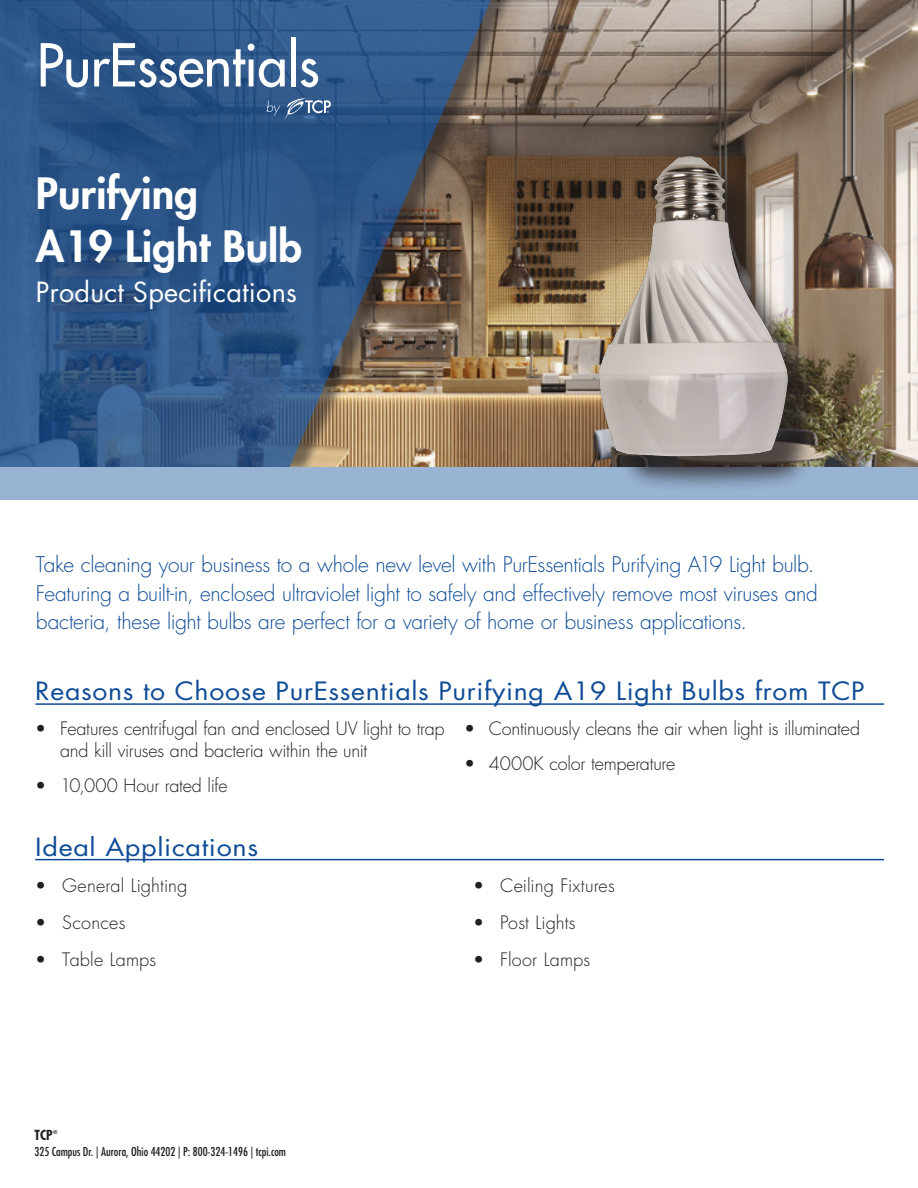
<style>
.page{position:relative;width:918px;height:1188px;background:#fff}
.page>*{position:absolute;margin:0;border:0;box-sizing:border-box;transform-origin:0 0}
.t1{font:500 57.45px "Futura Std";letter-spacing:-.01em;color:#fff;scale:.95 1}
.Product_Name{font:800 42px "Futura Std";color:#fff}
.Subhead{font:27px "Futura Std";letter-spacing:.01em;color:#fff}
.Category_Label{font:24.6px "Futura Std";letter-spacing:.025em;color:#0f4c96;scale:1.09 1}
.Category_Label-2{font:24.3px "Futura Std";letter-spacing:.025em;color:#0f4c96;scale:1.11 1}
.Intro_Blurb{font:300 21px/28.5px "Futura Std";letter-spacing:-.015em;color:#0f4c96}
.t2{font:300 18px/21.6px "Futura Std";letter-spacing:-.01em;color:#231f20}
.t3{font:300 18px "Futura Std";letter-spacing:.01em;color:#231f20}
.t4{font:300 18px "Futura Std";letter-spacing:.015em;color:#231f20}
.t5{font:700 condensed 13.5px "Futura Std";color:#231f20}
.t6{font:condensed 12px "Futura Std";color:#231f20}
.t7{font:700 condensed 5.25px "Futura Std";color:#231f20}
</style>
<div class="page">
<img style="left:519px;top:0;width:399px;height:467px">
<svg style="left:0;top:0;width:497px;height:467px;background:#3f5b7f"></svg>
<div style="left:0;top:467px;width:918px;height:33px;background:#99b3d3"></div>
<hr style="left:35px;top:703px;width:849px;height:2px;background:#0f4c96">
<hr style="left:35px;top:859px;width:849px;height:1px;background:#0f4c96">
<svg style="left:267px;top:98px;width:64px;height:22px"></svg>
<img style="left:483px;top:95px;width:432px;height:392px">
<p class="t1" style="left:37px;top:29px;width:299px">PurEssentials</p>
<p class="Product_Name" style="left:36px;top:167px;width:164px">Purifying</p>
<p class="Product_Name" style="left:36px;top:220px;width:267px">A19 Light Bulb</p>
<p class="Subhead" style="left:36px;top:275px;width:263px">Product Specifications</p>
<p class="Intro_Blurb" style="left:36px;top:551px;width:784px">Take cleaning your business to a whole new level with PurEssentials Purifying A19 Light bulb.<br>Featuring a built-in, enclosed ultraviolet light to safely and effectively remove most viruses and bacteria, these light bulbs are perfect for a variety of home or business applications.</p>
<p class="Category_Label" style="left:35px;top:675px;width:762px">Reasons to Choose PurEssentials Purifying A19 Light Bulbs from TCP</p>
<p class="t2" style="left:60px;top:718px;width:386px;text-indent:-25px">• Features centrifugal fan and enclosed UV light to trap and kill viruses and bacteria within the unit</p>
<p class="t2" style="left:35px;top:775px;width:194px">• 10,000 Hour rated life</p>
<p class="t2" style="left:464px;top:718px;width:397px">• Continuously cleans the air when light is illuminated</p>
<p class="t2" style="left:464px;top:753px;width:212px">• 4000K color temperature</p>
<p class="Category_Label-2" style="left:35px;top:831px;width:202px">Ideal Applications</p>
<p class="t3" style="left:35px;top:875px;width:154px">• General Lighting</p>
<p class="t4" style="left:35px;top:912px;width:92px">• Sconces</p>
<p class="t2" style="left:35px;top:949px;width:123px">• Table Lamps</p>
<p class="t5" style="left:34px;top:1126px;width:20px">TCP</p>
<p class="t7" style="left:53px;top:1128px;width:6px">®</p>
<p class="t6" style="left:34px;top:1145px;width:253px">325 Campus Dr. | Aurora, Ohio 44202 | P: 800-324-1496 | tcpi.com</p>
<p class="t2" style="left:473px;top:876px;width:143px">• Ceiling Fixtures</p>
<p class="t2" style="left:473px;top:912px;width:104px">• Post Lights</p>
<p class="t3" style="left:473px;top:948px;width:119px">• Floor Lamps</p>
</div>
